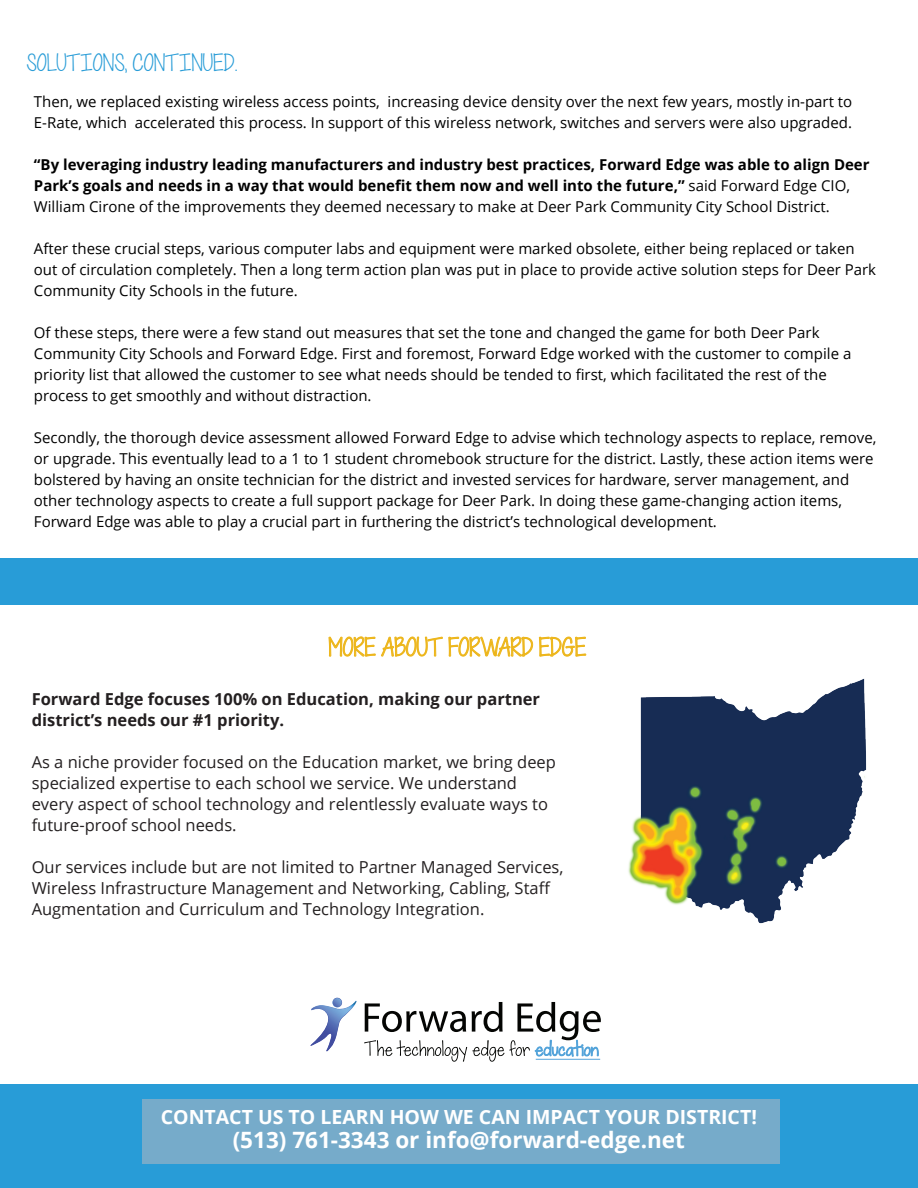
<style>
.page{position:relative;width:918px;height:1188px;background:#fff}
.page>*{position:absolute;margin:0;border:0;box-sizing:border-box;transform-origin:0 0}
.t1{font:700 22.5px "Open Sans";color:#fff}
.t2{font:22.5px "KG When Oceans Rise";color:#edb61b}
.t3{font:21px "KG When Oceans Rise";color:#289cd7}
.t4{font:700 19.5px "Open Sans";color:#fff}
.t5{font:16.5px/21px "Open Sans";color:#231f20}
.t6{font:700 16.5px/21px "Open Sans";color:#231f20}
.t7{font:15px/21px "Open Sans";color:#000}
.t8{font:700 15px/21px "Open Sans";color:#000}
.s1{font-weight:400}
</style>
<div class="page">
<svg style="left:328px;top:636px;width:205px;height:21px"></svg>
<svg style="left:539px;top:636px;width:48px;height:21px"></svg>
<div style="left:0;top:559px;width:918px;height:46px;background:#289cd7"></div>
<div style="left:0;top:1085px;width:918px;height:103px;background:#289cd7"></div>
<div style="left:142px;top:1100px;width:637px;height:64px;background:#76abca"></div>
<img style="left:628px;top:678px;width:239px;height:246px">
<svg style="left:310px;top:998px;width:47px;height:53px"></svg>
<svg style="left:364px;top:1002px;width:237px;height:60px"></svg>
<hr style="left:536px;top:1059px;width:64px;height:1px;background:#54a4da">
<h2 class="t3" style="left:26px;top:50px;width:213px">SOLUTIONS, CONTINUED.</h2>
<p class="t7" style="left:34px;top:91px;width:820px">Then, we replaced existing wireless access points, increasing device density over the next few years, mostly in-part to<br>E-Rate, which accelerated this process. In support of this wireless network, switches and servers were also upgraded.</p>
<p class="t8" style="left:34px;top:154px;width:837px">“By leveraging industry leading manufacturers and industry best practices, Forward Edge was able to align Deer<br>Park’s goals and needs in a way that would benefit them now and well into the future,” <span class="s1">said Forward Edge CIO,<br>William Cirone of the improvements they deemed necessary to make at Deer Park Community City School District.</span></p>
<p class="t7" style="left:34px;top:238px;width:844px">After these crucial steps, various computer labs and equipment were marked obsolete, either being replaced or taken out of circulation completely. Then a long term action plan was put in place to provide active solution steps for Deer Park<br>Community City Schools in the future.</p>
<p class="t7" style="left:34px;top:322px;width:819px">Of these steps, there were a few stand out measures that set the tone and changed the game for both Deer Park Community City Schools and Forward Edge. First and foremost, Forward Edge worked with the customer to compile a priority list that allowed the customer to see what needs should be tended to first, which facilitated the rest of the process to get smoothly and without distraction.</p>
<p class="t7" style="left:34px;top:427px;width:844px">Secondly, the thorough device assessment allowed Forward Edge to advise which technology aspects to replace, remove, or upgrade. This eventually lead to a 1 to 1 student chromebook structure for the district. Lastly, these action items were bolstered by having an onsite technician for the district and invested services for hardware, server management, and other technology aspects to create a full support package for Deer Park. In doing these game-changing action items, Forward Edge was able to play a crucial part in furthering the district’s technological development.</p>
<h1 class="t2" style="left:328px;top:634px;width:259px">MORE ABOUT FORWARD EDGE</h1>
<p class="t6" style="left:32px;top:688px;width:510px">Forward Edge focuses 100% on Education, making our partner district’s needs our #1 priority.</p>
<p class="t5" style="left:32px;top:751px;width:526px">As a niche provider focused on the Education market, we bring deep specialized expertise to each school we service. We understand every aspect of school technology and relentlessly evaluate ways to future-proof school needs.</p>
<p class="t5" style="left:32px;top:856px;width:533px">Our services include but are not limited to Partner Managed Services,<br>Wireless Infrastructure Management and Networking, Cabling, Staff<br>Augmentation and Curriculum and Technology Integration.</p>
<h3 class="t4" style="left:161px;top:1103px;width:598px">CONTACT US TO LEARN HOW WE CAN IMPACT YOUR DISTRICT!</h3>
<h1 class="t1" style="left:233px;top:1124px;width:454px">(513) 761-3343 or info@forward-edge.net</h1>
</div>
